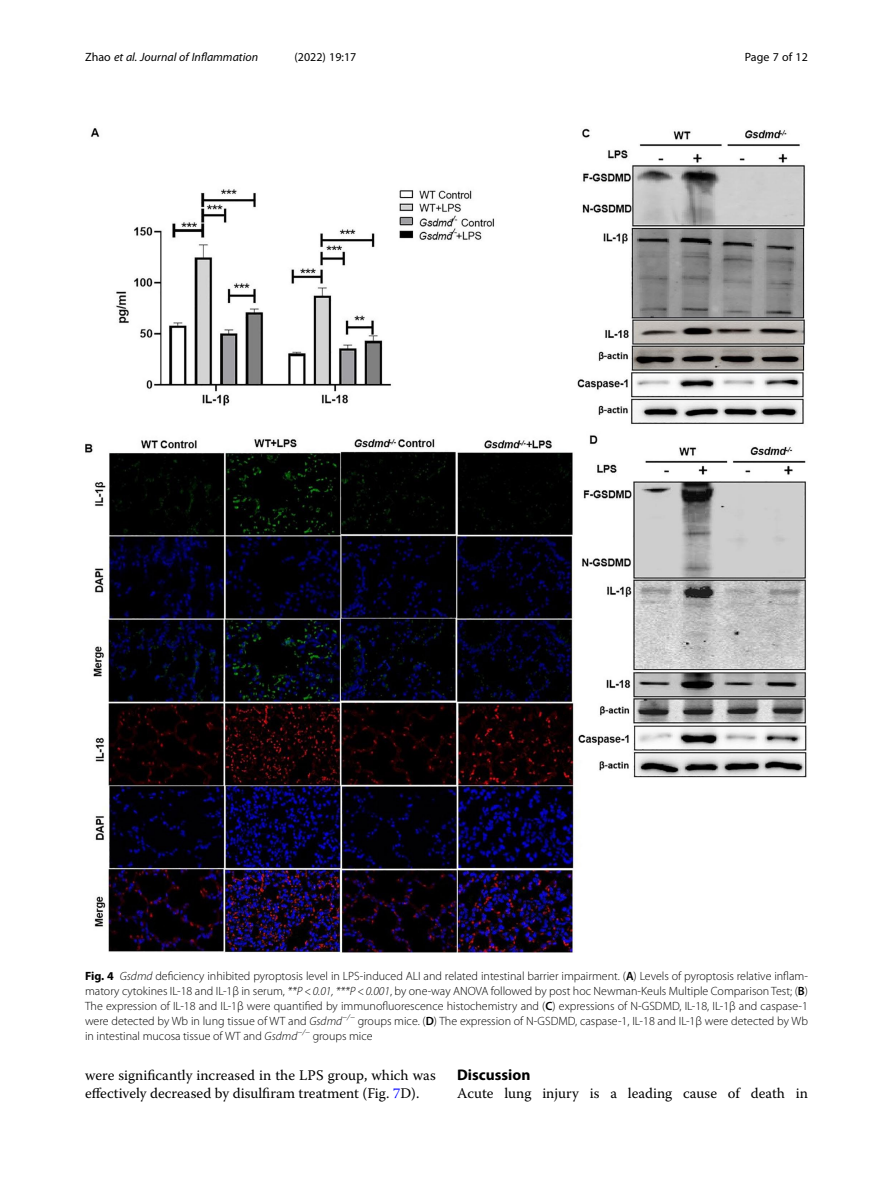
<style>
.page{position:relative;width:893px;height:1191px;background:#fff}
.page>*{position:absolute;margin:0;border:0;box-sizing:border-box;transform-origin:0 0}
.Head_1{font:700 15.45px "Myriad Pro";color:#000}
.Body_Text{font:14.7px/18px "Warnock Pro";color:#000}
.Figure_Caption{font:300 12px/15px "Myriad Pro";color:#000;text-align:justify}
.t1{font:italic 12px "Myriad Pro";color:#000}
.t2{font:12px "Myriad Pro Regular 3";color:#000}
.t3{font:12px "Myriad Pro";color:#000}
.s1{font-family:"Myriad Pro Regular 3";font-style:normal}
.s2{font-weight:700}
.s3{font-style:italic}
.s4{font-weight:600}
.s5{color:#00f}
</style>
<div class="page">
<img style="left:85px;top:128px;width:722px;height:824px">
<p class="t1" style="left:85px;top:50px;width:175px"><span class="s1">Zhao</span> et al. Journal of Inflammation</p>
<p class="t2" style="left:295px;top:50px;width:63px">(2022) 19:17</p>
<p class="t3" style="left:745px;top:50px;width:65px">Page 7 of 12</p>
<p class="Figure_Caption" style="left:85px;top:968px;width:724px"><span class="s2">Fig. 4</span> <span class="s3">Gsdmd</span> deficiency inhibited pyroptosis level in LPS-induced ALI and related intestinal barrier impairment. (<span class="s4">A</span>) Levels of pyroptosis relative inflam&shy;matory cytokines IL-18 and IL-1β in serum, <span class="s3">**P&lt;0.01, ***P&lt;0.001</span>, by one-way ANOVA followed by post hoc Newman-Keuls Multiple Comparison Test; (<span class="s4">B</span>)<br>The expression of IL-18 and IL-1β were quantified by immunofluorescence histochemistry and (<span class="s4">C</span>) expressions of N-GSDMD, IL-18, IL-1β and caspase-1 were detected by Wb in lung tissue of WT and <span class="s3">Gsdmd</span><sup>−/−</sup> groups mice. (<span class="s4">D</span>) The expression of N-GSDMD, caspase-1, IL-18 and IL-1β were detected by Wb in intestinal mucosa tissue of WT and <span class="s3">Gsdmd</span><sup>−/−</sup> groups mice</p>
<p class="Body_Text" style="left:85px;top:1066px;width:352px">were significantly increased in the LPS group, which was effectively decreased by disulfiram treatment (Fig. <span class="s5">7</span>D).</p>
<p class="Head_1" style="left:457px;top:1065px;width:75px">Discussion</p>
<p class="Body_Text" style="left:457px;top:1084px;width:352px">Acute lung injury is a leading cause of death in</p>
</div>
